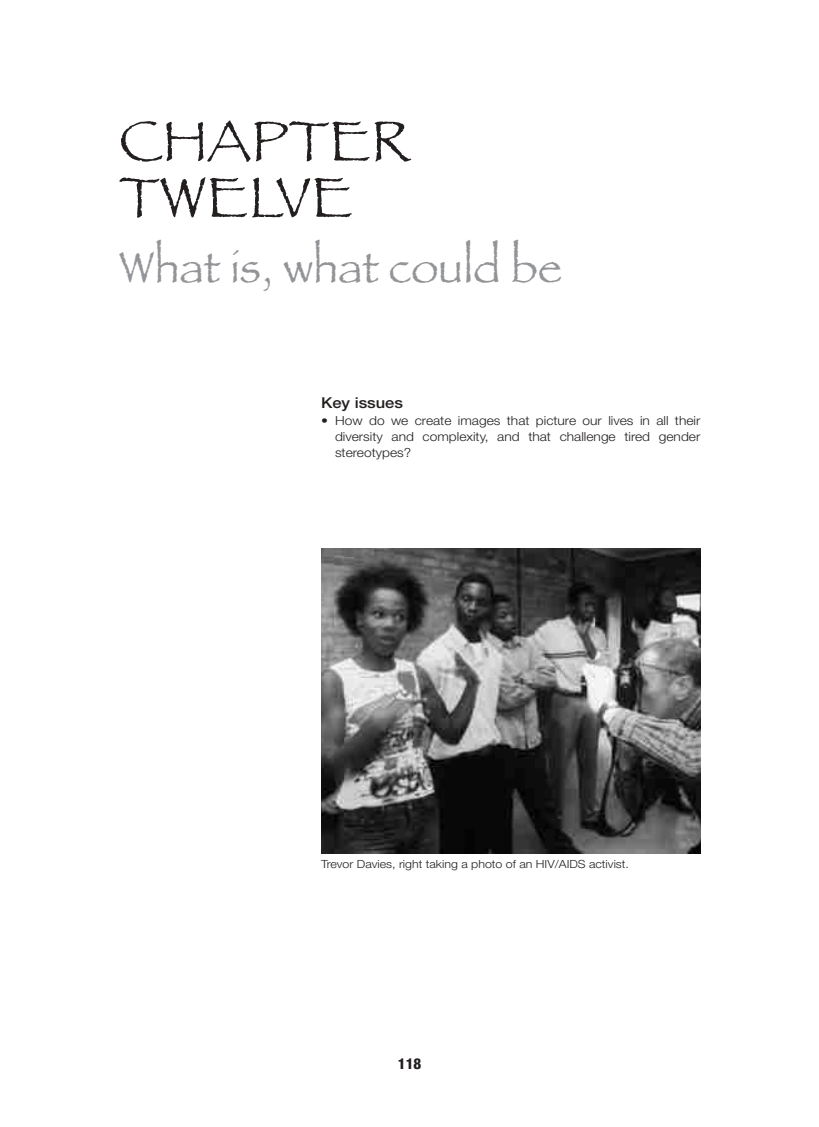
<style>
.page{position:relative;width:819px;height:1127px;background:#fff}
.page>*{position:absolute;margin:0;border:0;box-sizing:border-box;transform-origin:0 0}
.t1{font:58.75px/56.2px "Papyrus Plain";color:#231f1f}
.t2{font:45px "Papyrus Plain";color:#939497}
.t3{font:500 15px "Helvetica Neue";color:#231f1f;scale:1.1 1}
.t4{font:800 condensed 15px "Helvetica Neue";color:#231f1f}
.t5{font:300 12.5px/16.2px "Helvetica Neue";color:#231f1f;text-align:justify;scale:1.1 1}
.t6{font:300 11.25px "Helvetica Neue";color:#231f1f;scale:1.1 1}
</style>
<div class="page">
<svg style="left:321px;top:548px;width:380px;height:306px;background:#575757"></svg>
<h1 class="t1" style="left:119px;top:112px;width:293px">CHAPTER<br>TWELVE</h1>
<h2 class="t2" style="left:119px;top:240px;width:444px">What is, what could be</h2>
<p class="t3" style="left:321px;top:397px;width:76px">Key issues</p>
<p class="t5" style="left:335px;top:413px;width:334px;text-indent:-14px">• How do we create images that picture our lives in all their diversity and complexity, and that challenge tired gender stereotypes?</p>
<p class="t6" style="left:321px;top:860px;width:281px">Trevor Davies, right taking a photo of an HIV/AIDS activist.</p>
<p class="t4" style="left:398px;top:1058px;width:25px">118</p>
</div>
